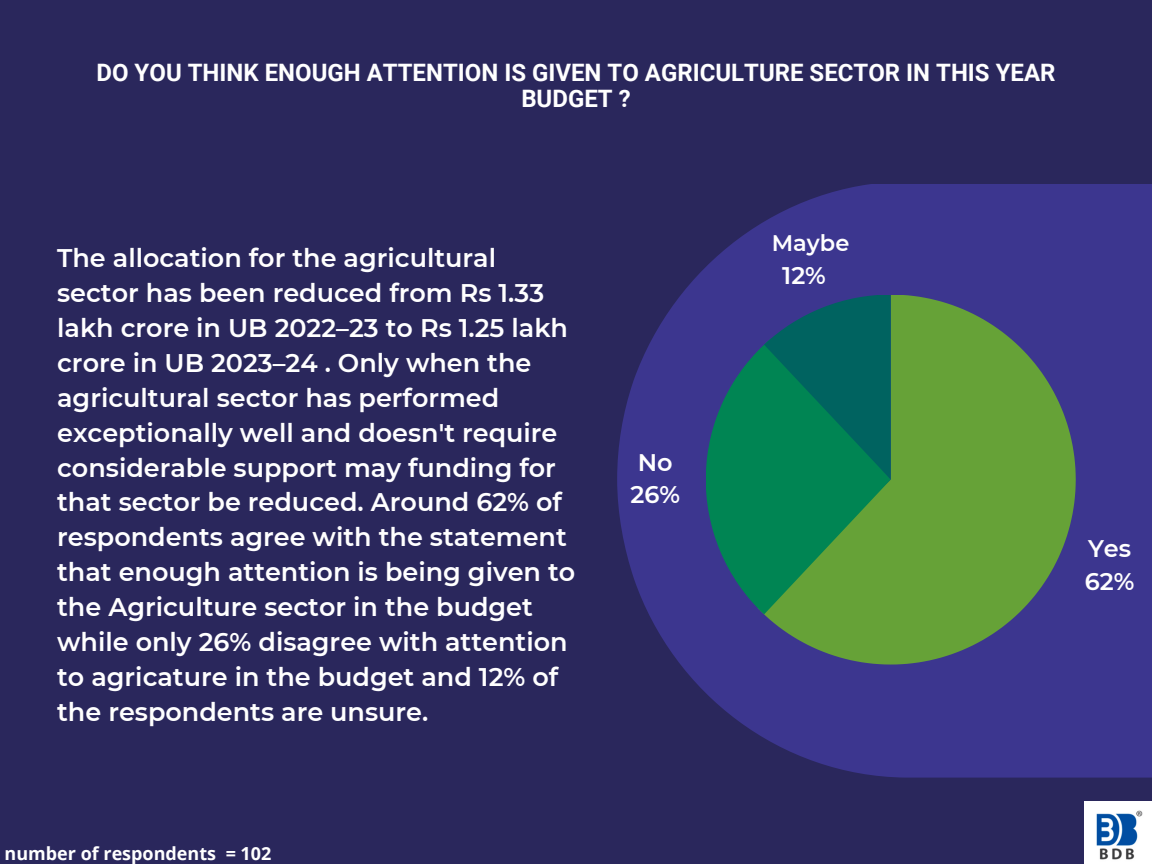
<style>
.page{position:relative;width:1152px;height:864px;background:#2a275c}
.page>*{position:absolute;margin:0;border:0;box-sizing:border-box;transform-origin:0 0}
.t1{font:600 25.5px/34.8px "Montserrat";color:#fff}
.t2{font:700 24px/25.8px "Roboto";color:#fff;text-align:center}
.t3{font:600 24px/32.7px "Montserrat";color:#fff}
.t4{font:600 22.5px "Montserrat";color:#fff}
.t5{font:700 18px "Open Sans";color:#fff}
</style>
<div class="page">
<svg style="left:617px;top:184px;width:535px;height:594px;fill:#3c368f"></svg>
<svg style="left:758px;top:295px;width:318px;height:370px;background:#5c894b"></svg>
<svg style="left:706px;top:339px;width:185px;height:275px;background:#177c56"></svg>
<svg style="left:764px;top:295px;width:127px;height:50px;background:#12556e"></svg>
<img style="left:1085px;top:802px;width:67px;height:62px">
<p class="t2" style="left:96px;top:60px;width:961px">DO YOU THINK ENOUGH ATTENTION IS GIVEN TO AGRICULTURE SECTOR IN THIS YEAR<br>BUDGET ?</p>
<p class="t1" style="left:57px;top:241px;width:520px">The allocation for the agricultural sector has been reduced from Rs 1.33 lakh crore in UB 2022–23 to Rs 1.25 lakh crore in UB 2023–24 . Only when the agricultural sector has performed exceptionally well and doesn't require considerable support may funding for that sector be reduced. Around 62% of respondents agree with the statement that enough attention is being given to the Agriculture sector in the budget while only 26% disagree with attention to agricature in the budget and 12% of the respondents are unsure.</p>
<p class="t5" style="left:5px;top:841px;width:268px">number of respondents = 102</p>
<p class="t3" style="left:631px;top:446px;width:51px;text-align:center">No<br>26%</p>
<p class="t4" style="left:772px;top:229px;width:79px">Maybe</p>
<p class="t3" style="left:782px;top:259px;width:45px">12%</p>
<p class="t3" style="left:1085px;top:532px;width:51px">Yes<br>62%</p>
</div>
